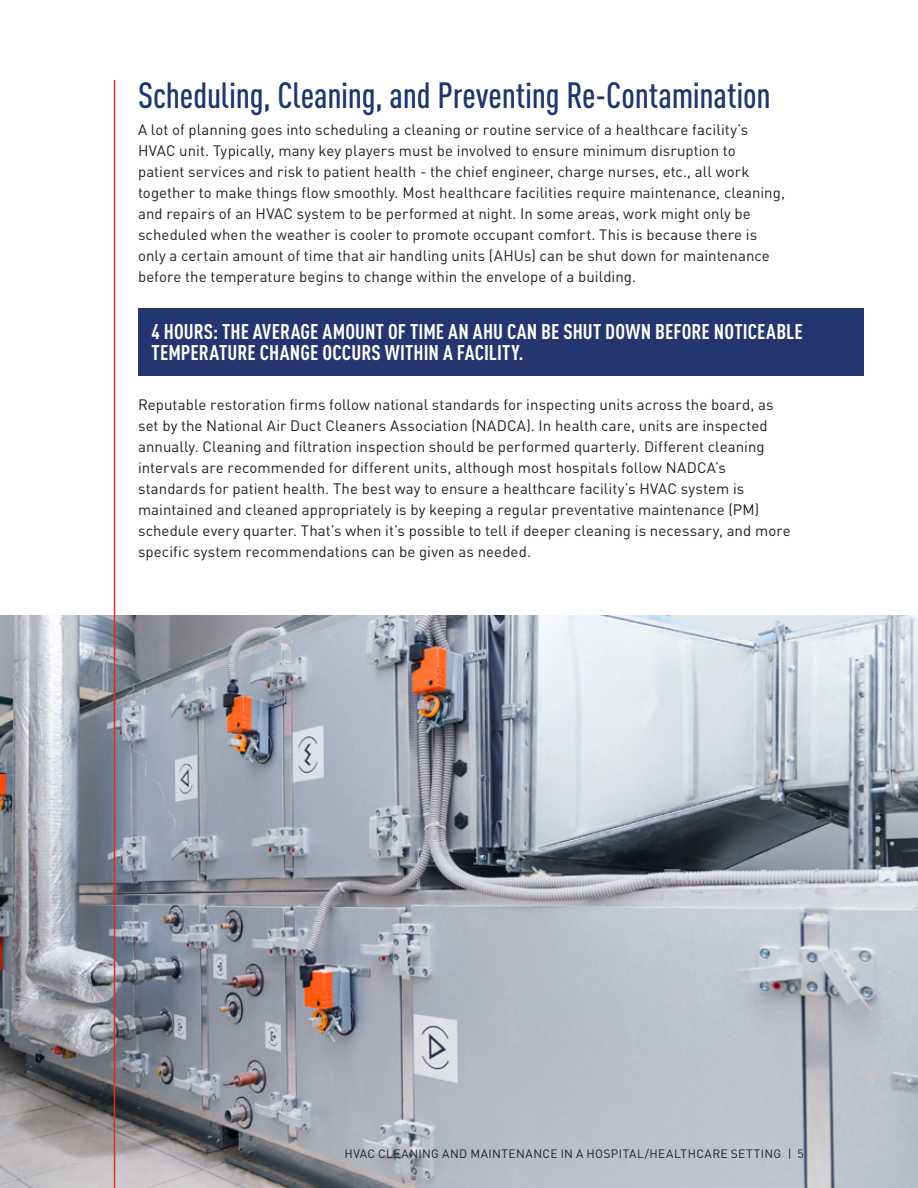
<style>
.page{position:relative;width:918px;height:1188px;background:#fff}
.page>*{position:absolute;margin:0;border:0;box-sizing:border-box;transform-origin:0 0}
.t1{font:500 condensed 36px "DIN Pro";letter-spacing:-.005em;color:#1d386d}
.t2{font:700 condensed 21px/21px "DINOT";letter-spacing:.005em;color:#fff}
.t3{font:15px/21px "DINOT";letter-spacing:.005em;color:#231f20}
.t4{font:12px "DINOT";letter-spacing:.035em;color:#231f20}
</style>
<div class="page">
<img style="left:0;top:616px;width:918px;height:572px">
<hr style="left:114px;top:80px;width:1px;height:1108px;background:#de2b26">
<div style="left:138px;top:308px;width:726px;height:67px;background:#24356f"></div>
<h1 class="t1" style="left:138px;top:69px;width:634px">Scheduling, Cleaning, and Preventing Re-Contamination</h1>
<p class="t3" style="left:138px;top:118px;width:649px">A lot of planning goes into scheduling a cleaning or routine service of a healthcare facility’s HVAC unit. Typically, many key players must be involved to ensure minimum disruption to patient services and risk to patient health - the chief engineer, charge nurses, etc., all work together to make things flow smoothly. Most healthcare facilities require maintenance, cleaning, and repairs of an HVAC system to be performed at night. In some areas, work might only be scheduled when the weather is cooler to promote occupant comfort. This is because there is only a certain amount of time that air handling units (AHUs) can be shut down for maintenance before the temperature begins to change within the envelope of a building.</p>
<h2 class="t2" style="left:152px;top:320px;width:653px">4 HOURS: THE AVERAGE AMOUNT OF TIME AN AHU CAN BE SHUT DOWN BEFORE NOTICEABLE<br>TEMPERATURE CHANGE OCCURS WITHIN A FACILITY.</h2>
<p class="t3" style="left:138px;top:392px;width:654px">Reputable restoration firms follow national standards for inspecting units across the board, as set by the National Air Duct Cleaners Association (NADCA). In health care, units are inspected annually. Cleaning and filtration inspection should be performed quarterly. Different cleaning intervals are recommended for different units, although most hospitals follow NADCA’s standards for patient health. The best way to ensure a healthcare facility’s HVAC system is maintained and cleaned appropriately is by keeping a regular preventative maintenance (PM) schedule every quarter. That’s when it’s possible to tell if deeper cleaning is necessary, and more specific system recommendations can be given as needed.</p>
<p class="t4" style="left:344px;top:1145px;width:461px">HVAC CLEANING AND MAINTENANCE IN A HOSPITAL/HEALTHCARE SETTING | 5</p>
</div>
